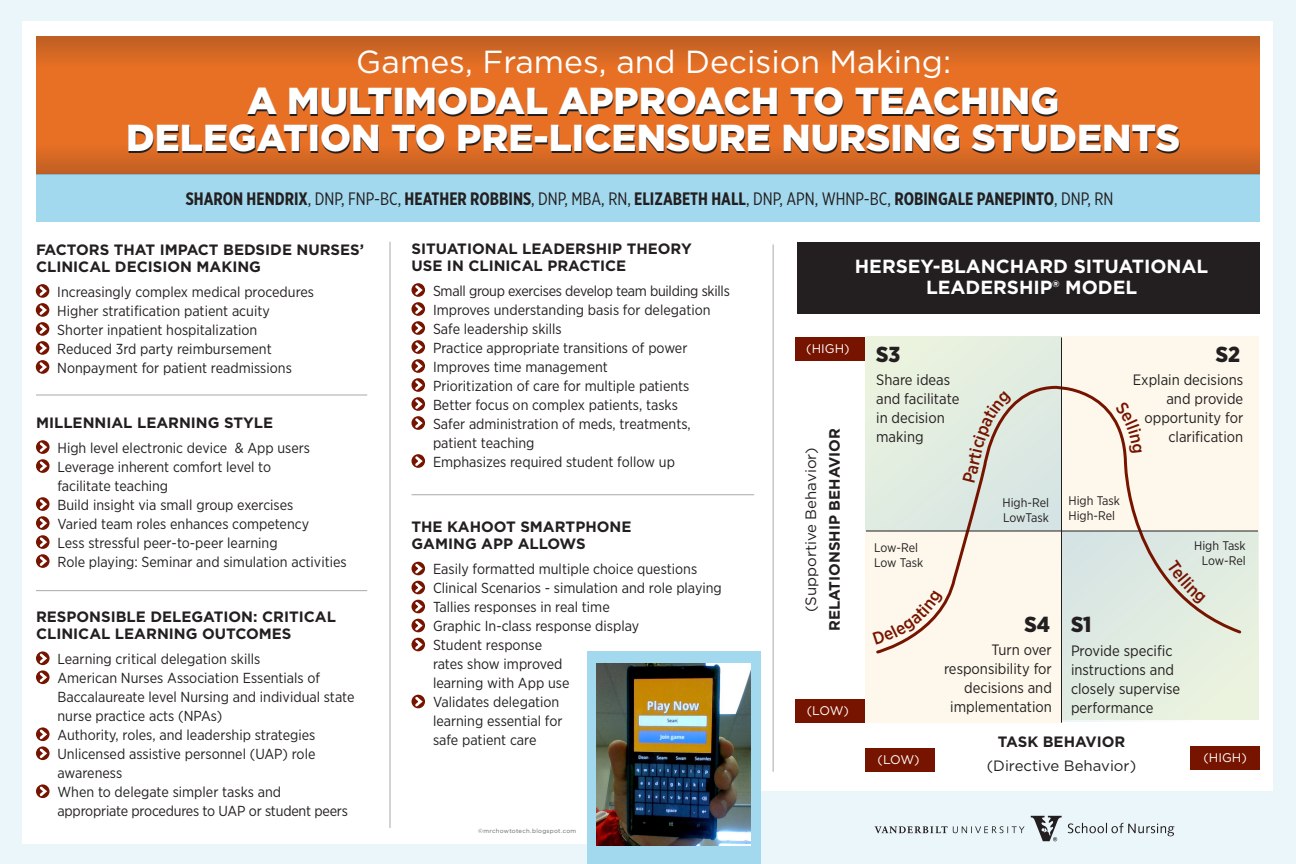
<style>
.page{position:relative;width:1296px;height:864px;background:#ebf6fb}
.page>*{position:absolute;margin:0;border:0;box-sizing:border-box;transform-origin:0 0}
.t1{font:900 37.5px/37.5px "Gotham";color:#fff;text-align:center}
.t2{font:31.85px "Gotham";color:#fff}
.body{font:900 21.75px "Gotham Narrow";color:#231f20}
.head{font:700 19px/21px "Gotham";color:#fff;text-align:center}
.t3{font:700 18px "Gotham X Narrow";color:#231f20}
.head-2{font:700 15px/17px "Gotham";color:#231f20}
.body-2{font:15px/19px "Gotham Narrow";color:#231f20;text-align:right}
.head-3{font:15px "Gotham";color:#231f20}
.body-3{font:14.5px/19px "Gotham Narrow";color:#231f20}
.body-4{font:14.5px "Gotham Narrow";letter-spacing:-.02em;color:#231f20}
.body-5{font:12.5px "Gotham Narrow";color:#231f20}
.head-4{font:12.5px "Gotham";color:#fff}
.subhead{font:6px "Gotham";letter-spacing:.045em;color:#626761}
.s1{font-weight:400}
</style>
<div class="page">
<div style="left:22px;top:22px;width:1252px;height:822px;background:#fff"></div>
<div style="left:36px;top:36px;width:1224px;height:139px;background:#e77025"></div>
<div style="left:760px;top:792px;width:514px;height:72px;background:#ebf6fb"></div>
<div style="left:1062px;top:337px;width:197px;height:194px;background:#fdf8eb"></div>
<div style="left:865px;top:531px;width:197px;height:191px;background:#fdf8eb"></div>
<div style="left:36px;top:175px;width:1224px;height:47px;background:#a3d9ee"></div>
<div style="left:587px;top:652px;width:173px;height:212px;background:#a3d9ee"></div>
<svg style="left:37px;top:284px;width:12px;height:90px"></svg>
<svg style="left:411px;top:562px;width:14px;height:13px"></svg>
<svg style="left:411px;top:581px;width:14px;height:13px"></svg>
<svg style="left:411px;top:600px;width:14px;height:13px"></svg>
<svg style="left:411px;top:619px;width:14px;height:13px"></svg>
<svg style="left:411px;top:638px;width:14px;height:13px"></svg>
<svg style="left:413px;top:561px;width:12px;height:91px"></svg>
<svg style="left:411px;top:695px;width:14px;height:13px"></svg>
<svg style="left:413px;top:694px;width:12px;height:15px"></svg>
<svg style="left:37px;top:440px;width:12px;height:33px"></svg>
<svg style="left:37px;top:497px;width:12px;height:71px"></svg>
<svg style="left:37px;top:651px;width:12px;height:34px"></svg>
<svg style="left:37px;top:727px;width:12px;height:34px"></svg>
<svg style="left:37px;top:784px;width:12px;height:15px"></svg>
<svg style="left:411px;top:283px;width:14px;height:14px"></svg>
<svg style="left:411px;top:302px;width:14px;height:14px"></svg>
<svg style="left:411px;top:321px;width:14px;height:14px"></svg>
<svg style="left:411px;top:340px;width:14px;height:14px"></svg>
<svg style="left:411px;top:359px;width:14px;height:14px"></svg>
<svg style="left:411px;top:378px;width:14px;height:14px"></svg>
<svg style="left:411px;top:397px;width:14px;height:14px"></svg>
<svg style="left:411px;top:416px;width:14px;height:14px"></svg>
<svg style="left:413px;top:283px;width:12px;height:147px"></svg>
<svg style="left:411px;top:454px;width:14px;height:14px"></svg>
<svg style="left:413px;top:454px;width:12px;height:14px"></svg>
<hr style="left:773px;top:244px;width:1px;height:528px;background:#a8a9ad">
<div style="left:866px;top:337px;width:195px;height:194px;background:#e7f0e0"></div>
<div style="left:1062px;top:531px;width:196px;height:191px;background:#e6efe0"></div>
<svg style="left:876px;top:386px;width:366px;height:268px"></svg>
<div style="left:797px;top:242px;width:463px;height:72px;background:#231f20"></div>
<hr style="left:1061px;top:338px;width:1px;height:385px;background:#231f20">
<hr style="left:866px;top:530px;width:392px;height:2px;background:#231f20">
<hr style="left:36px;top:395px;width:331px;height:1px;background:#a8a9ad">
<hr style="left:36px;top:590px;width:331px;height:1px;background:#a8a9ad">
<hr style="left:412px;top:494px;width:342px;height:1px;background:#a8a9ad">
<hr style="left:390px;top:242px;width:1px;height:586px;background:#a8a9ad">
<div style="left:796px;top:337px;width:69px;height:23px;background:#761400"></div>
<div style="left:796px;top:699px;width:69px;height:24px;background:#761400"></div>
<div style="left:865px;top:749px;width:70px;height:23px;background:#761400"></div>
<div style="left:1190px;top:747px;width:70px;height:23px;background:#761400"></div>
<div style="left:36px;top:36px;width:1224px;height:47px;background:linear-gradient(to bottom,#c16024,#f17425)"></div>
<div style="left:36px;top:127px;width:1224px;height:47px;background:linear-gradient(to bottom,#f17425,#c46124)"></div>
<img style="left:597px;top:663px;width:153px;height:182px">
<svg style="left:1068px;top:823px;width:106px;height:13px"></svg>
<svg style="left:875px;top:826px;width:150px;height:7px"></svg>
<svg style="left:1031px;top:816px;width:31px;height:25px"></svg>
<svg style="left:1115px;top:401px;width:27px;height:52px"></svg>
<svg style="left:1167px;top:560px;width:39px;height:45px"></svg>
<svg style="left:876px;top:591px;width:68px;height:54px"></svg>
<svg style="left:963px;top:391px;width:49px;height:92px"></svg>
<p class="t2" style="left:356px;top:42px;width:596px">Games, Frames, and Decision Making:</p>
<p class="t1" style="left:126px;top:82px;width:1056px">A MULTIMODAL APPROACH TO TEACHING<br>DELEGATION TO PRE-LICENSURE NURSING STUDENTS</p>
<p class="t3" style="left:186px;top:187px;width:929px">SHARON HENDRIX<span class="s1">, DNP, FNP-BC,</span> HEATHER ROBBINS<span class="s1">, DNP, MBA, RN,</span> ELIZABETH HALL<span class="s1">, DNP, APN, WHNP-BC,</span> ROBINGALE PANEPINTO<span class="s1">, DNP, RN</span></p>
<p class="head-2" style="left:36px;top:241px;width:330px">FACTORS THAT IMPACT BEDSIDE NURSES’<br>CLINICAL DECISION MAKING</p>
<p class="body-3" style="left:57px;top:282px;width:258px">Increasingly complex medical procedures</p>
<p class="body-3" style="left:57px;top:301px;width:214px">Higher stratification patient acuity</p>
<p class="body-3" style="left:57px;top:320px;width:201px">Shorter inpatient hospitalization</p>
<p class="body-3" style="left:57px;top:339px;width:216px">Reduced 3rd party reimbursement</p>
<p class="body-3" style="left:57px;top:358px;width:236px">Nonpayment for patient readmissions</p>
<p class="head-2" style="left:36px;top:414px;width:239px">MILLENNIAL LEARNING STYLE</p>
<p class="body-3" style="left:58px;top:438px;width:254px">High level electronic device &amp; App users</p>
<p class="body-3" style="left:58px;top:457px;width:215px">Leverage inherent comfort level to facilitate teaching</p>
<p class="body-3" style="left:58px;top:495px;width:237px">Build insight via small group exercises</p>
<p class="body-3" style="left:58px;top:514px;width:253px">Varied team roles enhances competency</p>
<p class="body-3" style="left:58px;top:533px;width:222px">Less stressful peer-to-peer learning</p>
<p class="body-3" style="left:58px;top:552px;width:291px">Role playing: Seminar and simulation activities</p>
<p class="head-2" style="left:36px;top:608px;width:302px">RESPONSIBLE DELEGATION: CRITICAL<br>CLINICAL LEARNING OUTCOMES</p>
<p class="body-3" style="left:58px;top:649px;width:204px">Learning critical delegation skills</p>
<p class="body-3" style="left:58px;top:668px;width:298px">American Nurses Association Essentials of<br>Baccalaureate level Nursing and individual state nurse practice acts (NPAs)</p>
<p class="body-3" style="left:58px;top:725px;width:259px">Authority, roles, and leadership strategies</p>
<p class="body-3" style="left:58px;top:744px;width:259px">Unlicensed assistive personnel (UAP) role awareness</p>
<p class="body-3" style="left:58px;top:782px;width:292px">When to delegate simpler tasks and appropriate procedures to UAP or student peers</p>
<p class="head-2" style="left:412px;top:240px;width:282px">SITUATIONAL LEADERSHIP THEORY<br>USE IN CLINICAL PRACTICE</p>
<p class="body-4" style="left:433px;top:282px;width:298px">Small group exercises develop team building skills</p>
<p class="body-3" style="left:433px;top:300px;width:279px">Improves understanding basis for delegation</p>
<p class="body-3" style="left:433px;top:319px;width:130px">Safe leadership skills</p>
<p class="body-3" style="left:433px;top:338px;width:256px">Practice appropriate transitions of power</p>
<p class="body-3" style="left:433px;top:357px;width:176px">Improves time management</p>
<p class="body-3" style="left:433px;top:376px;width:258px">Prioritization of care for multiple patients</p>
<p class="body-3" style="left:433px;top:395px;width:246px">Better focus on complex patients, tasks</p>
<p class="body-3" style="left:433px;top:414px;width:259px">Safer administration of meds, treatments, patient teaching</p>
<p class="body-3" style="left:433px;top:452px;width:243px">Emphasizes required student follow up</p>
<p class="head-2" style="left:412px;top:518px;width:221px">THE KAHOOT SMARTPHONE<br>GAMING APP ALLOWS</p>
<p class="body-3" style="left:433px;top:559px;width:266px">Easily formatted multiple choice questions</p>
<p class="body-3" style="left:433px;top:578px;width:290px">Clinical Scenarios - simulation and role playing</p>
<p class="body-3" style="left:433px;top:597px;width:178px">Tallies responses in real time</p>
<p class="body-3" style="left:433px;top:616px;width:208px">Graphic In-class response display</p>
<p class="body-3" style="left:433px;top:635px;width:138px">Student response rates show improved learning with App use</p>
<p class="body-3" style="left:433px;top:692px;width:131px">Validates delegation learning essential for safe patient care</p>
<p class="subhead" style="left:478px;top:827px;width:100px">©mrchowtotech.blogspot.com</p>
<p class="head" style="left:855px;top:256px;width:355px">HERSEY-BLANCHARD SITUATIONAL<br>LEADERSHIP® MODEL</p>
<p class="head-4" style="left:806px;top:341px;width:45px">(HIGH)</p>
<p class="head-3" style="left:801px;top:612px;width:167px;rotate:-90deg">(Supportive Behavior)</p>
<p class="head-2" style="left:826px;top:631px;width:205px;rotate:-90deg">RELATIONSHIP BEHAVIOR</p>
<p class="head-4" style="left:807px;top:702px;width:44px">(LOW)</p>
<p class="body" style="left:876px;top:340px;width:26px">S3</p>
<p class="body" style="left:1216px;top:340px;width:26px">S2</p>
<p class="body-2" style="left:876px;top:370px;width:85px;text-align:left">Share ideas and facilitate in decision making</p>
<p class="body-2" style="left:1133px;top:370px;width:112px">Explain decisions and provide opportunity for clarification</p>
<p class="body-5" style="left:874px;top:540px;width:45px">Low-Rel</p>
<p class="body-5" style="left:874px;top:555px;width:51px">Low Task</p>
<p class="body-5" style="left:1002px;top:495px;width:48px">High-Rel</p>
<p class="body-5" style="left:1003px;top:510px;width:47px">LowTask</p>
<p class="body-5" style="left:1068px;top:493px;width:53px">High Task</p>
<p class="body-5" style="left:1068px;top:508px;width:48px">High-Rel</p>
<p class="body-5" style="left:1194px;top:538px;width:53px">High Task</p>
<p class="body-5" style="left:1202px;top:553px;width:45px">Low-Rel</p>
<p class="body" style="left:1024px;top:610px;width:27px">S4</p>
<p class="body-2" style="left:944px;top:640px;width:109px">Turn over responsibility for decisions and implementation</p>
<p class="body" style="left:1071px;top:610px;width:22px">S1</p>
<p class="body-2" style="left:1071px;top:641px;width:111px;text-align:left">Provide specific instructions and closely supervise performance</p>
<p class="head-2" style="left:998px;top:733px;width:129px">TASK BEHAVIOR</p>
<p class="head-3" style="left:987px;top:756px;width:151px">(Directive Behavior)</p>
<p class="head-4" style="left:878px;top:752px;width:44px">(LOW)</p>
<p class="head-4" style="left:1203px;top:750px;width:45px">(HIGH)</p>
</div>
